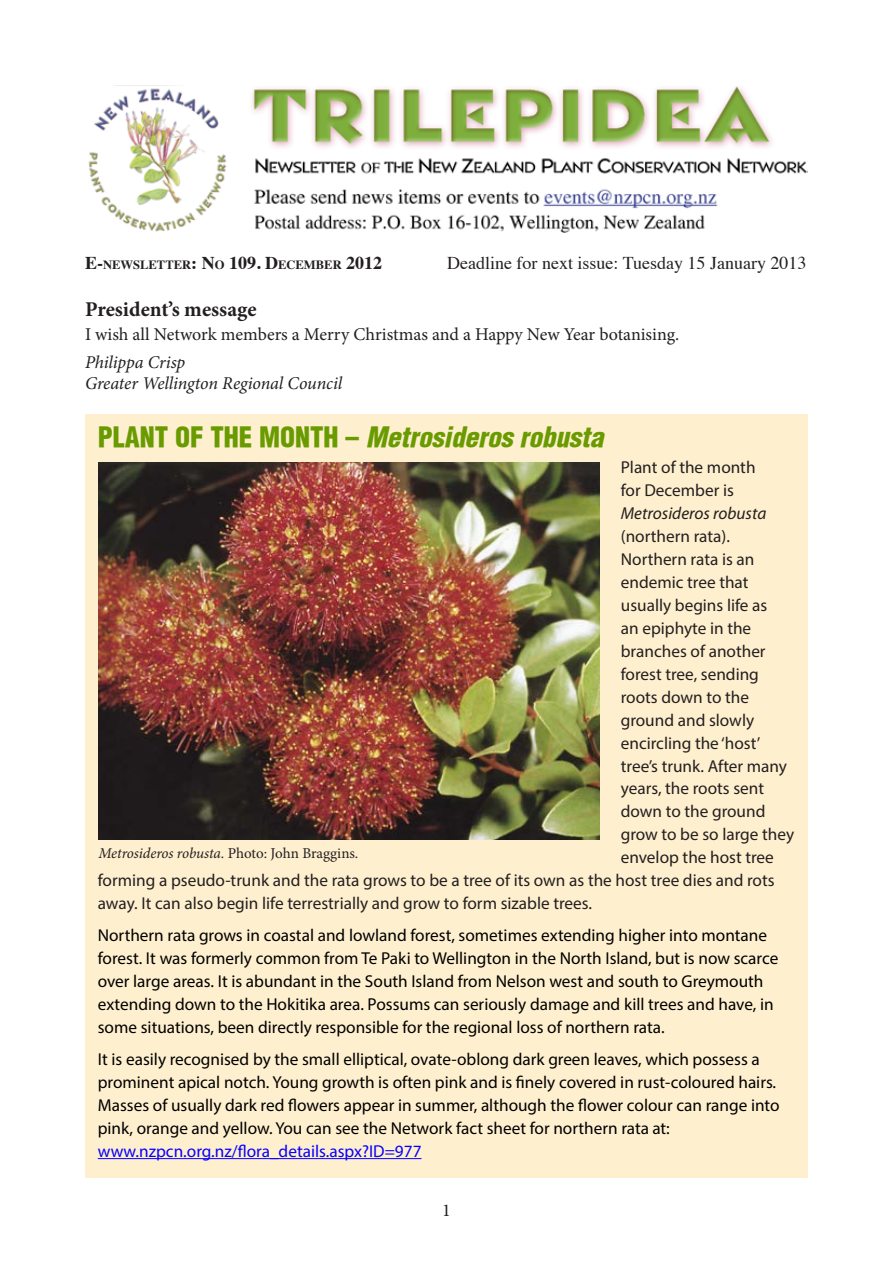
<style>
.page{position:relative;width:893px;height:1263px;background:#fff}
.page>*{position:absolute;margin:0;border:0;box-sizing:border-box;transform-origin:0 0}
.t1{font:27px "Helvetica Maori Cond Black Obl";color:#699b00}
.Heading_1_Newsletter{font:700 21px "Minion Pro";color:#231f20}
.Normal_Newsletter_bo{font:18px "Minion Pro";letter-spacing:-.005em;color:#231f20}
.Author_source{font:italic 18px/21.6px "Minion Pro";letter-spacing:-.01em;color:#231f20}
.Normal_Newsletter_bo-2{font:18px "Times";color:#231f20}
.t2{font:17.25px/23px "Myriad Pro";color:#000}
.t3{font:17.25px "Myriad Pro";color:#231f20}
.t4{font:italic 17.25px "Myriad Pro";color:#231f20}
.t5{font:15px "Minion Pro";letter-spacing:-.005em;color:#231f20}
.Normal_Newsletter_bo-3{font:700 12.6px "Times";color:#231f20}
.s1{font-size:18px}
.s2{font-family:"Helvetica Maori";font-weight:900;font-stretch:condensed}
.s3{color:#0600ff}
.s4{font-style:italic}
</style>
<div class="page">
<img style="left:88px;top:85px;width:720px;height:148px">
<div style="left:85px;top:414px;width:723px;height:764px;background:#feefce"></div>
<hr style="left:98px;top:1158px;width:323px;height:1px;background:#0600ff">
<img style="left:99px;top:462px;width:501px;height:378px">
<p class="Normal_Newsletter_bo-3" style="left:85px;top:252px;width:299px"><span class="s1">E-</span>NEWSLETTER<span class="s1">: N</span>O <span class="s1">109. D</span>ECEMBER <span class="s1">2012</span></p>
<p class="Normal_Newsletter_bo-2" style="left:447px;top:246px;width:361px">Deadline for next issue: Tuesday 15 January 2013</p>
<p class="Heading_1_Newsletter" style="left:85px;top:294px;width:173px">President’s message</p>
<p class="Normal_Newsletter_bo" style="left:85px;top:322px;width:596px">I wish all Network members a Merry Christmas and a Happy New Year botanising.</p>
<p class="Author_source" style="left:85px;top:351px;width:259px">Philippa Crisp<br>Greater Wellington Regional Council</p>
<p class="t1" style="left:98px;top:421px;width:507px"><span class="s2">PLANT OF THE MONTH –</span> Metrosideros robusta</p>
<p class="t3" style="left:621px;top:457px;width:136px">Plant of the month</p>
<p class="t3" style="left:621px;top:480px;width:115px">for December is</p>
<p class="t4" style="left:621px;top:503px;width:147px">Metrosideros robusta</p>
<p class="t3" style="left:621px;top:526px;width:111px">(northern rata).</p>
<p class="t3" style="left:621px;top:549px;width:135px">Northern rata is an</p>
<p class="t3" style="left:621px;top:571px;width:129px">endemic tree that</p>
<p class="t3" style="left:621px;top:594px;width:148px">usually begins life as</p>
<p class="t3" style="left:621px;top:617px;width:132px">an epiphyte in the</p>
<p class="t3" style="left:621px;top:640px;width:146px">branches of another</p>
<p class="t3" style="left:621px;top:663px;width:140px">forest tree, sending</p>
<p class="t3" style="left:621px;top:686px;width:130px">roots down to the</p>
<p class="t3" style="left:621px;top:709px;width:135px">ground and slowly</p>
<p class="t3" style="left:621px;top:732px;width:141px">encircling the ‘host’</p>
<p class="t3" style="left:621px;top:755px;width:168px">tree’s trunk. After many</p>
<p class="t3" style="left:621px;top:778px;width:145px">years, the roots sent</p>
<p class="t3" style="left:621px;top:801px;width:146px">down to the ground</p>
<p class="t3" style="left:621px;top:824px;width:175px">grow to be so large they</p>
<p class="t3" style="left:621px;top:847px;width:155px">envelop the host tree</p>
<p class="t3" style="left:98px;top:870px;width:678px">forming a pseudo-trunk and the rata grows to be a tree of its own as the host tree dies and rots</p>
<p class="t3" style="left:98px;top:893px;width:496px">away. It can also begin life terrestrially and grow to form sizable trees.</p>
<p class="t2" style="left:98px;top:924px;width:682px">Northern rata grows in coastal and lowland forest, sometimes extending higher into montane forest. It was formerly common from Te Paki to Wellington in the North Island, but is now scarce over large areas. It is abundant in the South Island from Nelson west and south to Greymouth extending down to the Hokitika area. Possums can seriously damage and kill trees and have, in some situations, been directly responsible for the regional loss of northern rata.</p>
<p class="t2" style="left:98px;top:1047px;width:683px">It is easily recognised by the small elliptical, ovate-oblong dark green leaves, which possess a prominent apical notch. Young growth is often pink and is finely covered in rust-coloured hairs.<br>Masses of usually dark red flowers appear in summer, although the flower colour can range into pink, orange and yellow. You can see the Network fact sheet for northern rata at: <span class="s3">www.nzpcn.org.nz/flora_details.aspx?ID=977</span></p>
<p class="t5" style="left:99px;top:843px;width:261px"><span class="s4">Metrosideros robusta</span>. Photo: John Braggins.</p>
<p class="Normal_Newsletter_bo" style="left:442px;top:1198px;width:10px">1</p>
</div>
